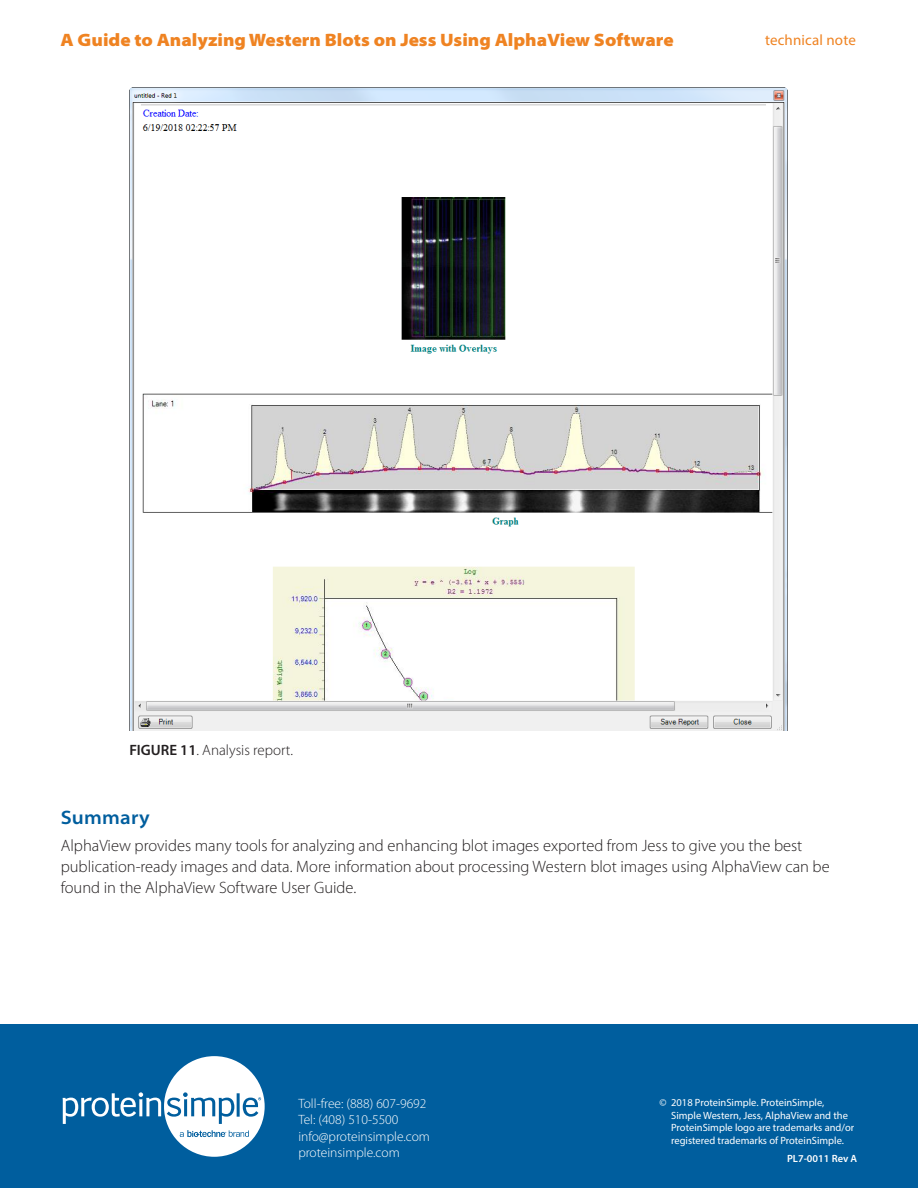
<style>
.page{position:relative;width:918px;height:1188px;background:#fff}
.page>*{position:absolute;margin:0;border:0;box-sizing:border-box;transform-origin:0 0}
.Head_1{font:600 semi-expanded 19.5px "Myriad Pro";letter-spacing:.01em;color:#005e9e}
.running_header{font:900 semi-expanded 18px "Myriad Pro";color:#ef8322}
.body{font:300 16.5px/21px "Myriad Pro";color:#231f20}
.body-2{font:300 15px "Myriad Pro";color:#231f20}
.eyebrow_text{font:15px "Myriad Pro";letter-spacing:.01em;color:#ef8322}
.address{font:300 13.5px "Myriad Pro";color:#fff}
.copyright{font:10.5px/12.6px "Myriad Pro";color:#fff}
.copyright-2{font:600 10.5px "Myriad Pro";color:#fff}
.s1{font-weight:600}
</style>
<div class="page">
<div style="left:0;top:1025px;width:918px;height:163px;background:#005e9e"></div>
<svg style="left:63px;top:1056px;width:202px;height:101px"></svg>
<img style="left:129px;top:88px;width:659px;height:642px">
<p class="running_header" style="left:60px;top:28px;width:615px">A Guide to Analyzing Western Blots on Jess Using AlphaView Software</p>
<p class="eyebrow_text" style="left:765px;top:31px;width:92px">technical note</p>
<p class="body-2" style="left:129px;top:742px;width:165px"><span class="s1">FIGURE 11</span>. Analysis report.</p>
<p class="Head_1" style="left:61px;top:804px;width:90px">Summary</p>
<p class="body" style="left:61px;top:836px;width:771px">AlphaView provides many tools for analyzing and enhancing blot images exported from Jess to give you the best publication-ready images and data. More information about processing Western blot images using AlphaView can be found in the AlphaView Software User Guide.</p>
<p class="address" style="left:298px;top:1096px;width:130px">Toll-free: (888) 607-9692</p>
<p class="address" style="left:298px;top:1112px;width:102px">Tel: (408) 510-5500</p>
<p class="address" style="left:298px;top:1129px;width:133px">info@proteinsimple.com</p>
<p class="address" style="left:298px;top:1145px;width:103px">proteinsimple.com</p>
<p class="copyright" style="left:671px;top:1096px;width:185px;text-indent:-12px">© 2018 ProteinSimple. ProteinSimple, Simple Western, Jess, AlphaView and the ProteinSimple logo are trademarks and/or registered trademarks of ProteinSimple.</p>
<p class="copyright-2" style="left:787px;top:1151px;width:72px">PL7-0011 Rev A</p>
</div>
